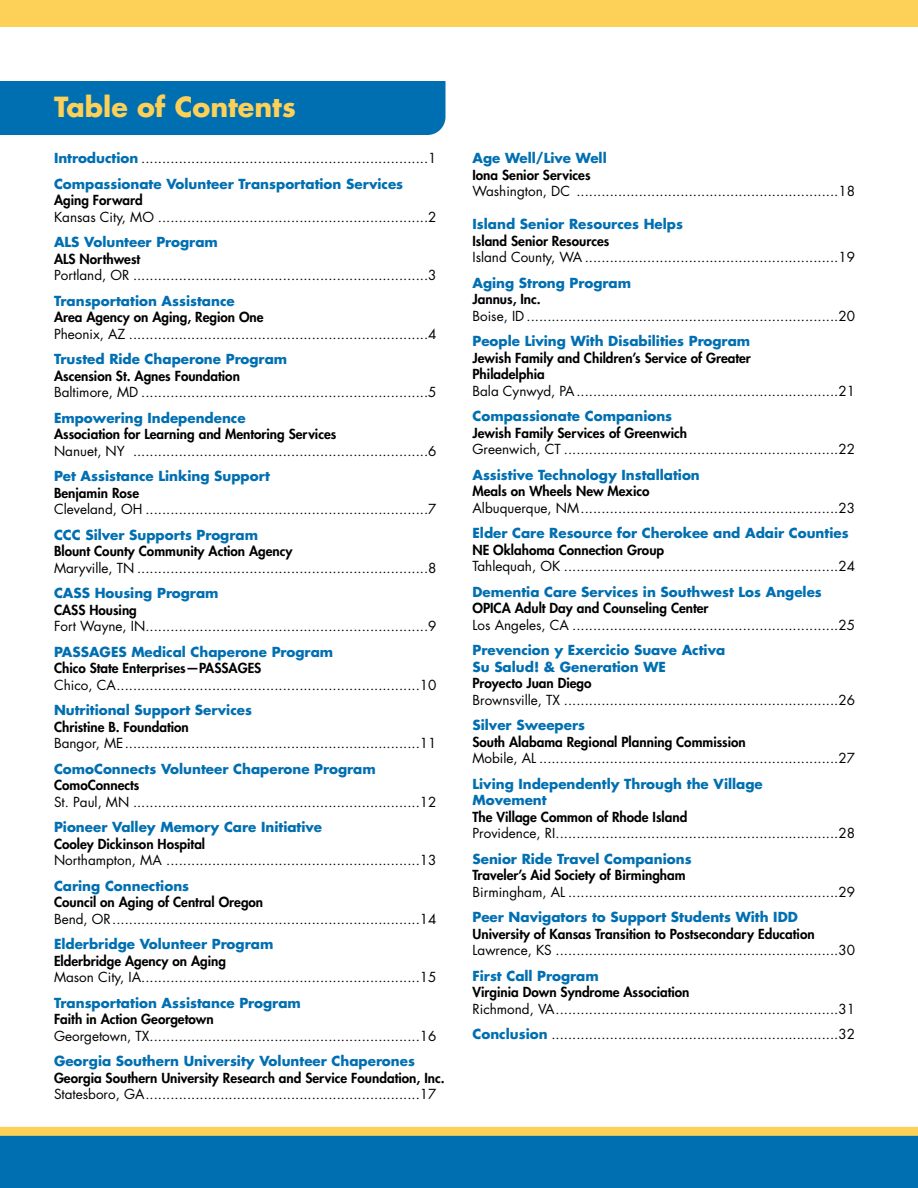
<style>
.page{position:relative;width:918px;height:1188px;background:#fff}
.page>*{position:absolute;margin:0;border:0;box-sizing:border-box;transform-origin:0 0}
.t1{font:700 27px "Futura Std";color:#fdd057}
.t2{font:13.5px/25.5px "Futura Std";color:#000}
.t3{font:700 13.5px/16.5px "Futura Std";color:#006fb1}
.t4{font:800 13.5px/16.5px "Futura Std";color:#000}
.s1{font-weight:700;color:#006fb1}
</style>
<div class="page">
<div style="left:0;top:81px;width:446px;height:54px;background:#006fb1"></div>
<div style="left:0;top:0;width:918px;height:27px;background:#fdd057"></div>
<div style="left:0;top:1136px;width:918px;height:52px;background:#006fb1"></div>
<div style="left:0;top:1127px;width:918px;height:9px;background:#fdd057"></div>
<h1 class="t1" style="left:54px;top:89px;width:243px">Table of Contents</h1>
<p class="t2" style="left:54px;top:146px;width:384px"><span class="s1">Introduction</span> .....................................................................1<br><span class="s1">Compassionate Volunteer Transportation Services</span></p>
<p class="t4" style="left:54px;top:192px;width:90px">Aging Forward</p>
<p class="t2" style="left:54px;top:204px;width:384px">Kansas City, MO .................................................................2</p>
<p class="t3" style="left:54px;top:234px;width:165px">ALS Volunteer Program</p>
<p class="t4" style="left:54px;top:251px;width:88px">ALS Northwest</p>
<p class="t2" style="left:54px;top:263px;width:384px">Portland, OR .......................................................................3</p>
<p class="t3" style="left:54px;top:292px;width:182px">Transportation Assistance</p>
<p class="t4" style="left:54px;top:309px;width:211px">Area Agency on Aging, Region One</p>
<p class="t2" style="left:54px;top:321px;width:384px">Pheonix, AZ ........................................................................4</p>
<p class="t3" style="left:54px;top:351px;width:235px">Trusted Ride Chaperone Program</p>
<p class="t4" style="left:54px;top:368px;width:187px">Ascension St. Agnes Foundation</p>
<p class="t2" style="left:54px;top:380px;width:384px">Baltimore, MD .....................................................................5</p>
<p class="t3" style="left:54px;top:409px;width:193px">Empowering Independence</p>
<p class="t4" style="left:54px;top:426px;width:284px">Association for Learning and Mentoring Services</p>
<p class="t2" style="left:54px;top:438px;width:384px">Nanuet, NY .......................................................................6</p>
<p class="t3" style="left:54px;top:468px;width:217px">Pet Assistance Linking Support</p>
<p class="t4" style="left:54px;top:485px;width:87px">Benjamin Rose</p>
<p class="t2" style="left:54px;top:497px;width:384px">Cleveland, OH ....................................................................7</p>
<p class="t3" style="left:54px;top:526px;width:206px">CCC Silver Supports Program</p>
<p class="t4" style="left:54px;top:543px;width:240px">Blount County Community Action Agency</p>
<p class="t2" style="left:54px;top:555px;width:384px">Maryville, TN ......................................................................8</p>
<p class="t3" style="left:54px;top:585px;width:166px">CASS Housing Program</p>
<p class="t4" style="left:54px;top:602px;width:84px">CASS Housing</p>
<p class="t2" style="left:54px;top:614px;width:384px">Fort Wayne, IN ....................................................................9</p>
<p class="t3" style="left:54px;top:643px;width:281px">PASSAGES Medical Chaperone Program</p>
<p class="t4" style="left:54px;top:660px;width:209px">Chico State Enterprises—PASSAGES</p>
<p class="t2" style="left:54px;top:672px;width:384px">Chico, CA .........................................................................10</p>
<p class="t3" style="left:54px;top:702px;width:200px">Nutritional Support Services</p>
<p class="t4" style="left:54px;top:719px;width:136px">Christine B. Foundation</p>
<p class="t2" style="left:54px;top:731px;width:384px">Bangor, ME .......................................................................11</p>
<p class="t3" style="left:54px;top:760px;width:323px">ComoConnects Volunteer Chaperone Program</p>
<p class="t4" style="left:54px;top:777px;width:87px">ComoConnects</p>
<p class="t2" style="left:54px;top:789px;width:384px">St. Paul, MN .....................................................................12</p>
<p class="t3" style="left:54px;top:819px;width:270px">Pioneer Valley Memory Care Initiative</p>
<p class="t4" style="left:54px;top:836px;width:153px">Cooley Dickinson Hospital</p>
<p class="t2" style="left:54px;top:848px;width:384px">Northampton, MA .............................................................13</p>
<p class="t3" style="left:54px;top:877px;width:137px">Caring Connections</p>
<p class="t4" style="left:54px;top:894px;width:211px">Council on Aging of Central Oregon</p>
<p class="t2" style="left:54px;top:906px;width:384px">Bend, OR ..........................................................................14</p>
<p class="t3" style="left:54px;top:936px;width:221px">Elderbridge Volunteer Program</p>
<p class="t4" style="left:54px;top:953px;width:174px">Elderbridge Agency on Aging</p>
<p class="t2" style="left:54px;top:965px;width:384px">Mason City, IA ...................................................................15</p>
<p class="t3" style="left:54px;top:994px;width:248px">Transportation Assistance Program</p>
<p class="t4" style="left:54px;top:1011px;width:161px">Faith in Action Georgetown</p>
<p class="t2" style="left:54px;top:1023px;width:384px">Georgetown, TX .................................................................16</p>
<p class="t3" style="left:54px;top:1053px;width:362px">Georgia Southern University Volunteer Chaperones</p>
<p class="t4" style="left:54px;top:1070px;width:392px">Georgia Southern University Research and Service Foundation, Inc.</p>
<p class="t2" style="left:54px;top:1082px;width:384px">Statesboro, GA ..................................................................17</p>
<p class="t3" style="left:473px;top:150px;width:136px">Age Well/Live Well</p>
<p class="t4" style="left:472px;top:167px;width:120px">Iona Senior Services</p>
<p class="t2" style="left:472px;top:179px;width:384px">Washington, DC ...............................................................18</p>
<p class="t3" style="left:472px;top:216px;width:212px">Island Senior Resources Helps</p>
<p class="t4" style="left:472px;top:233px;width:138px">Island Senior Resources</p>
<p class="t2" style="left:472px;top:245px;width:384px">Island County, WA .............................................................19</p>
<p class="t3" style="left:472px;top:274px;width:160px">Aging Strong Program</p>
<p class="t4" style="left:472px;top:291px;width:70px">Jannus, Inc.</p>
<p class="t2" style="left:472px;top:303px;width:384px">Boise, ID ...........................................................................20</p>
<p class="t3" style="left:472px;top:333px;width:279px">People Living With Disabilities Program</p>
<p class="t4" style="left:472px;top:350px;width:280px">Jewish Family and Children’s Service of Greater<br>Philadelphia</p>
<p class="t2" style="left:472px;top:378px;width:384px">Bala Cynwyd, PA ...............................................................21</p>
<p class="t3" style="left:472px;top:408px;width:201px">Compassionate Companions</p>
<p class="t4" style="left:472px;top:425px;width:216px">Jewish Family Services of Greenwich</p>
<p class="t2" style="left:472px;top:437px;width:384px">Greenwich, CT ..................................................................22</p>
<p class="t3" style="left:472px;top:466px;width:229px">Assistive Technology Installation</p>
<p class="t4" style="left:472px;top:483px;width:179px">Meals on Wheels New Mexico</p>
<p class="t2" style="left:472px;top:495px;width:384px">Albuquerque, NM ..............................................................23</p>
<p class="t3" style="left:472px;top:525px;width:378px">Elder Care Resource for Cherokee and Adair Counties</p>
<p class="t4" style="left:472px;top:542px;width:193px">NE Oklahoma Connection Group</p>
<p class="t2" style="left:472px;top:554px;width:384px">Tahlequah, OK ..................................................................24</p>
<p class="t3" style="left:472px;top:583px;width:351px">Dementia Care Services in Southwest Los Angeles</p>
<p class="t4" style="left:472px;top:600px;width:238px">OPICA Adult Day and Counseling Center</p>
<p class="t2" style="left:472px;top:612px;width:384px">Los Angeles, CA ................................................................25</p>
<p class="t3" style="left:472px;top:642px;width:254px">Prevencion y Exercicio Suave Activa<br>Su Salud! &amp; Generation WE</p>
<p class="t4" style="left:472px;top:675px;width:121px">Proyecto Juan Diego</p>
<p class="t2" style="left:472px;top:687px;width:384px">Brownsville, TX ..................................................................26</p>
<p class="t3" style="left:472px;top:717px;width:114px">Silver Sweepers</p>
<p class="t4" style="left:472px;top:734px;width:275px">South Alabama Regional Planning Commission</p>
<p class="t2" style="left:472px;top:746px;width:384px">Mobile, AL ........................................................................27</p>
<p class="t3" style="left:472px;top:775px;width:292px">Living Independently Through the Village<br>Movement</p>
<p class="t4" style="left:472px;top:809px;width:216px">The Village Common of Rhode Island</p>
<p class="t2" style="left:472px;top:821px;width:384px">Providence, RI ....................................................................28</p>
<p class="t3" style="left:472px;top:850px;width:221px">Senior Ride Travel Companions</p>
<p class="t4" style="left:472px;top:867px;width:215px">Traveler’s Aid Society of Birmingham</p>
<p class="t2" style="left:472px;top:879px;width:384px">Birmingham, AL .................................................................29</p>
<p class="t3" style="left:472px;top:909px;width:327px">Peer Navigators to Support Students With IDD</p>
<p class="t4" style="left:472px;top:926px;width:344px">University of Kansas Transition to Postsecondary Education</p>
<p class="t2" style="left:472px;top:938px;width:384px">Lawrence, KS ....................................................................30</p>
<p class="t3" style="left:472px;top:967px;width:128px">First Call Program</p>
<p class="t4" style="left:472px;top:984px;width:219px">Virginia Down Syndrome Association</p>
<p class="t2" style="left:472px;top:996px;width:384px">Richmond, VA ....................................................................31<br><span class="s1">Conclusion</span> .....................................................................32</p>
</div>
